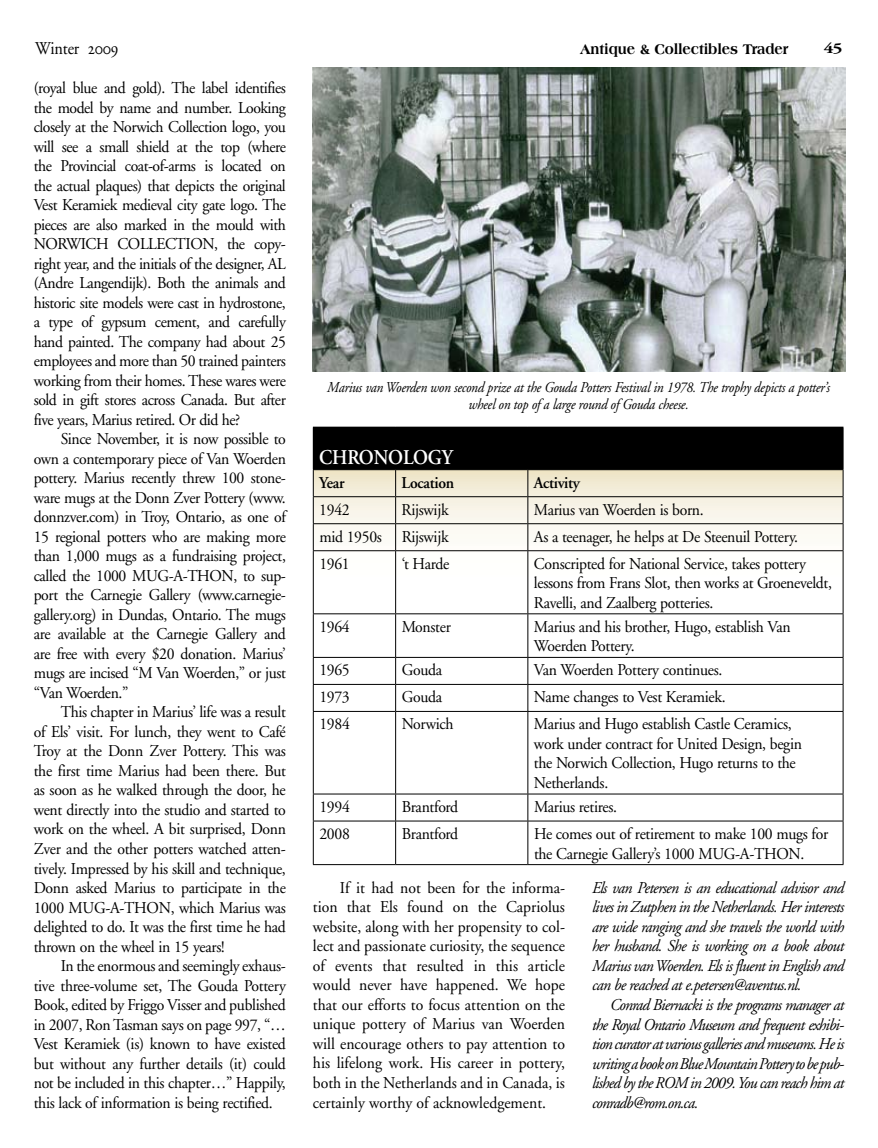
<style>
.page{position:relative;width:878px;height:1148px;background:#fff}
.page>*{position:absolute;margin:0;border:0;box-sizing:border-box;transform-origin:0 0}
.t1{font:600 21px "Adobe Garamond";color:#fff;scale:.9 1}
.t2{font:18px "Adobe Garamond";letter-spacing:-.01em;color:#000;scale:.9 1}
.t3{font:16.5px/19.5px "Adobe Garamond";letter-spacing:-.02em;color:#000;text-align:justify;scale:.95 1}
.t4{font:italic 16.5px/19.5px "Adobe Garamond";letter-spacing:-.05em;color:#000;text-align:justify;scale:.95 1}
.t5{font:600 16.5px "Adobe Garamond";letter-spacing:-.02em;color:#000;scale:.95 1}
.t6{font:italic 15px/16.5px "Adobe Garamond";letter-spacing:-.02em;color:#000;text-align:center;scale:.9 1}
.t7{font:800 15px "Americana";letter-spacing:-.01em;color:#000;scale:.9 1}
.t8{font:700 15px "Adobe Garamond";color:#000;scale:1.25 1}
.s1{font-family:"Adobe Garamond Regular SC"}
</style>
<div class="page">
<div style="left:313px;top:427px;width:530px;height:43px;background:#000"></div>
<svg style="left:314px;top:470px;width:528px;height:394px"></svg>
<hr style="left:313px;top:496px;width:82px;height:1px;background:#000">
<hr style="left:313px;top:523px;width:82px;height:1px;background:#000">
<svg style="left:313px;top:470px;width:1px;height:80px"></svg>
<hr style="left:395px;top:523px;width:133px;height:1px;background:#000">
<svg style="left:395px;top:470px;width:1px;height:80px"></svg>
<hr style="left:528px;top:523px;width:315px;height:1px;background:#000">
<hr style="left:313px;top:550px;width:82px;height:1px;background:#000">
<hr style="left:313px;top:551px;width:1px;height:62px;background:#000">
<hr style="left:395px;top:550px;width:133px;height:1px;background:#000">
<hr style="left:395px;top:551px;width:1px;height:62px;background:#000">
<hr style="left:528px;top:550px;width:315px;height:1px;background:#000">
<hr style="left:527px;top:551px;width:1px;height:62px;background:#000">
<hr style="left:842px;top:551px;width:1px;height:62px;background:#000">
<hr style="left:313px;top:613px;width:82px;height:1px;background:#000">
<hr style="left:313px;top:614px;width:1px;height:43px;background:#000">
<hr style="left:395px;top:613px;width:133px;height:1px;background:#000">
<hr style="left:395px;top:614px;width:1px;height:43px;background:#000">
<hr style="left:528px;top:613px;width:315px;height:1px;background:#000">
<hr style="left:527px;top:614px;width:1px;height:43px;background:#000">
<hr style="left:842px;top:614px;width:1px;height:43px;background:#000">
<hr style="left:313px;top:657px;width:82px;height:1px;background:#000">
<hr style="left:395px;top:657px;width:133px;height:1px;background:#000">
<hr style="left:528px;top:657px;width:315px;height:1px;background:#000">
<hr style="left:313px;top:684px;width:82px;height:1px;background:#000">
<svg style="left:313px;top:657px;width:1px;height:54px"></svg>
<hr style="left:395px;top:684px;width:133px;height:1px;background:#000">
<svg style="left:395px;top:657px;width:1px;height:54px"></svg>
<hr style="left:528px;top:684px;width:315px;height:1px;background:#000">
<svg style="left:527px;top:657px;width:1px;height:54px"></svg>
<svg style="left:842px;top:657px;width:1px;height:54px"></svg>
<hr style="left:313px;top:711px;width:82px;height:1px;background:#000">
<hr style="left:313px;top:711px;width:1px;height:82px;background:#000">
<hr style="left:395px;top:711px;width:133px;height:1px;background:#000">
<hr style="left:395px;top:711px;width:1px;height:82px;background:#000">
<hr style="left:528px;top:711px;width:315px;height:1px;background:#000">
<hr style="left:527px;top:711px;width:1px;height:82px;background:#000">
<hr style="left:842px;top:711px;width:1px;height:82px;background:#000">
<hr style="left:313px;top:793px;width:82px;height:1px;background:#000">
<svg style="left:313px;top:794px;width:1px;height:26px"></svg>
<hr style="left:395px;top:793px;width:133px;height:1px;background:#000">
<svg style="left:395px;top:794px;width:1px;height:26px"></svg>
<hr style="left:528px;top:793px;width:315px;height:1px;background:#000">
<svg style="left:527px;top:794px;width:1px;height:26px"></svg>
<svg style="left:842px;top:794px;width:1px;height:26px"></svg>
<hr style="left:313px;top:820px;width:82px;height:1px;background:#000">
<hr style="left:313px;top:821px;width:1px;height:43px;background:#000">
<hr style="left:395px;top:820px;width:133px;height:1px;background:#000">
<hr style="left:395px;top:821px;width:1px;height:43px;background:#000">
<hr style="left:528px;top:820px;width:315px;height:1px;background:#000">
<hr style="left:527px;top:821px;width:1px;height:43px;background:#000">
<hr style="left:842px;top:821px;width:1px;height:43px;background:#000">
<hr style="left:313px;top:864px;width:82px;height:1px;background:#000">
<hr style="left:395px;top:864px;width:133px;height:1px;background:#000">
<hr style="left:528px;top:864px;width:315px;height:1px;background:#000">
<svg style="left:527px;top:470px;width:1px;height:80px"></svg>
<svg style="left:842px;top:470px;width:1px;height:80px"></svg>
<hr style="left:395px;top:496px;width:133px;height:1px;background:#000">
<hr style="left:528px;top:496px;width:315px;height:1px;background:#000">
<img style="left:313px;top:68px;width:532px;height:303px">
<p class="t2" style="left:35px;top:39px;width:94px">Winter <span class="s1">2009</span></p>
<p class="t7" style="left:579px;top:40px;width:234px">Antique &amp; Collectibles Trader</p>
<p class="t8" style="left:823px;top:40px;width:17px">45</p>
<p class="t3" style="left:34px;top:78px;width:267px">(royal blue and gold). The label identifies the model by name and number. Looking closely at the Norwich Collection logo, you will see a small shield at the top (where the Provincial coat-of-arms is located on the actual plaques) that depicts the original Vest Keramiek medieval city gate logo. The pieces are also marked in the mould with NORWICH COLLECTION, the copy&shy;right year, and the initials of the designer, AL (Andre Langendijk). Both the animals and historic site models were cast in hydrostone, a type of gypsum cement, and carefully hand painted. The company had about 25 employees and more than 50 trained painters working from their homes. These wares were sold in gift stores across Canada. But after five years, Marius retired. Or did he?</p>
<p class="t3" style="left:34px;top:430px;width:267px;text-indent:27px">Since November, it is now possible to own a contemporary piece of Van Woerden pottery. Marius recently threw 100 stone&shy;ware mugs at the Donn Zver Pottery (www. donnzver.com) in Troy, Ontario, as one of 15 regional potters who are making more than 1,000 mugs as a fundraising project, called the 1000 MUG-A-THON, to sup&shy;port the Carnegie Gallery (www.carnegie&shy;gallery.org) in Dundas, Ontario. The mugs are available at the Carnegie Gallery and are free with every $20 donation. Marius’ mugs are incised “M Van Woerden,” or just “Van Woerden.”</p>
<p class="t3" style="left:34px;top:703px;width:267px;text-indent:27px">This chapter in Marius’ life was a result of Els’ visit. For lunch, they went to Café Troy at the Donn Zver Pottery. This was the first time Marius had been there. But as soon as he walked through the door, he went directly into the studio and started to work on the wheel. A bit surprised, Donn Zver and the other potters watched atten&shy;tively. Impressed by his skill and technique, Donn asked Marius to participate in the 1000 MUG-A-THON, which Marius was delighted to do. It was the first time he had thrown on the wheel in 15 years!</p>
<p class="t3" style="left:34px;top:956px;width:267px;text-indent:27px">In the enormous and seemingly exhaus&shy;tive three-volume set, The Gouda Pottery Book, edited by Friggo Visser and published in 2007, Ron Tasman says on page 997, “… Vest Keramiek (is) known to have existed but without any further details (it) could not be included in this chapter…” Happily, this lack of information is being rectified.</p>
<p class="t6" style="left:327px;top:380px;width:560px">Marius van Woerden won second prize at the Gouda Potters Festival in 1978. The trophy depicts a potter’s wheel on top of a large round of Gouda cheese.</p>
<p class="t1" style="left:319px;top:445px;width:31px">Chronolog</p>
<p class="t1" style="left:442px;top:445px;width:14px">y</p>
<p class="t5" style="left:319px;top:473px;width:28px">Year</p>
<p class="t5" style="left:401px;top:473px;width:57px">Location</p>
<p class="t5" style="left:534px;top:473px;width:51px">Activity</p>
<p class="t3" style="left:319px;top:500px;width:34px">1942</p>
<p class="t3" style="left:401px;top:500px;width:51px">Rijswijk</p>
<p class="t3" style="left:534px;top:500px;width:180px">Marius van Woerden is born.</p>
<p class="t3" style="left:319px;top:527px;width:137px">mid 1950s Rijswijk</p>
<p class="t3" style="left:534px;top:527px;width:280px">As a teenager, he helps at De Steenuil Pottery.</p>
<p class="t3" style="left:319px;top:554px;width:34px">1961</p>
<p class="t3" style="left:401px;top:554px;width:52px">‘t Harde</p>
<p class="t3" style="left:534px;top:554px;width:315px;text-align:left">Conscripted for National Service, takes pottery lessons from Frans Slot, then works at Groeneveldt,<br>Ravelli, and Zaalberg potteries.</p>
<p class="t3" style="left:319px;top:617px;width:34px">1964</p>
<p class="t3" style="left:401px;top:617px;width:53px">Monster</p>
<p class="t3" style="left:534px;top:617px;width:272px">Marius and his brother, Hugo, establish Van<br>Woerden Pottery.</p>
<p class="t3" style="left:319px;top:661px;width:34px">1965</p>
<p class="t3" style="left:401px;top:661px;width:44px">Gouda</p>
<p class="t3" style="left:534px;top:661px;width:200px">Van Woerden Pottery continues.</p>
<p class="t3" style="left:319px;top:688px;width:34px">1973</p>
<p class="t3" style="left:402px;top:688px;width:44px">Gouda</p>
<p class="t3" style="left:534px;top:688px;width:203px">Name changes to Vest Keramiek.</p>
<p class="t3" style="left:319px;top:715px;width:34px">1984</p>
<p class="t3" style="left:402px;top:715px;width:56px">Norwich</p>
<p class="t3" style="left:534px;top:715px;width:283px;text-align:left">Marius and Hugo establish Castle Ceramics, work under contract for United Design, begin the Norwich Collection, Hugo returns to the Netherlands.</p>
<p class="t3" style="left:319px;top:797px;width:34px">1994</p>
<p class="t3" style="left:402px;top:797px;width:61px">Brantford</p>
<p class="t3" style="left:534px;top:797px;width:89px">Marius retires.</p>
<p class="t3" style="left:319px;top:824px;width:34px">2008</p>
<p class="t3" style="left:402px;top:824px;width:61px">Brantford</p>
<p class="t3" style="left:534px;top:824px;width:311px">He comes out of retirement to make 100 mugs for the Carnegie Gallery’s 1000 MUG-A-THON.</p>
<p class="t3" style="left:313px;top:878px;width:267px;text-indent:27px">If it had not been for the informa&shy;tion that Els found on the Capriolus website, along with her propensity to col&shy;lect and passionate curiosity, the sequence of events that resulted in this article would never have happened. We hope that our efforts to focus attention on the unique pottery of Marius van Woerden will encourage others to pay attention to his lifelong work. His career in pottery, both in the Netherlands and in Canada, is certainly worthy of acknowledgement.</p>
<p class="t4" style="left:592px;top:878px;width:267px">Els van Petersen is an educational advisor and lives in Zutphen in the Netherlands. Her interests are wide ranging and she travels the world with her husband. She is working on a book about Marius van Woerden. Els is fluent in English and can be reached at e.petersen@aventus.nl.</p>
<p class="t4" style="left:592px;top:995px;width:267px;text-indent:18px">Conrad Biernacki is the programs manager at the Royal Ontario Museum and frequent exhibi&shy;tion curator at various galleries and museums. He is writing a book on Blue Mountain Pottery to be pub&shy;lished by the ROM in 2009. You can reach him at conradb@rom.on.ca.</p>
</div>
